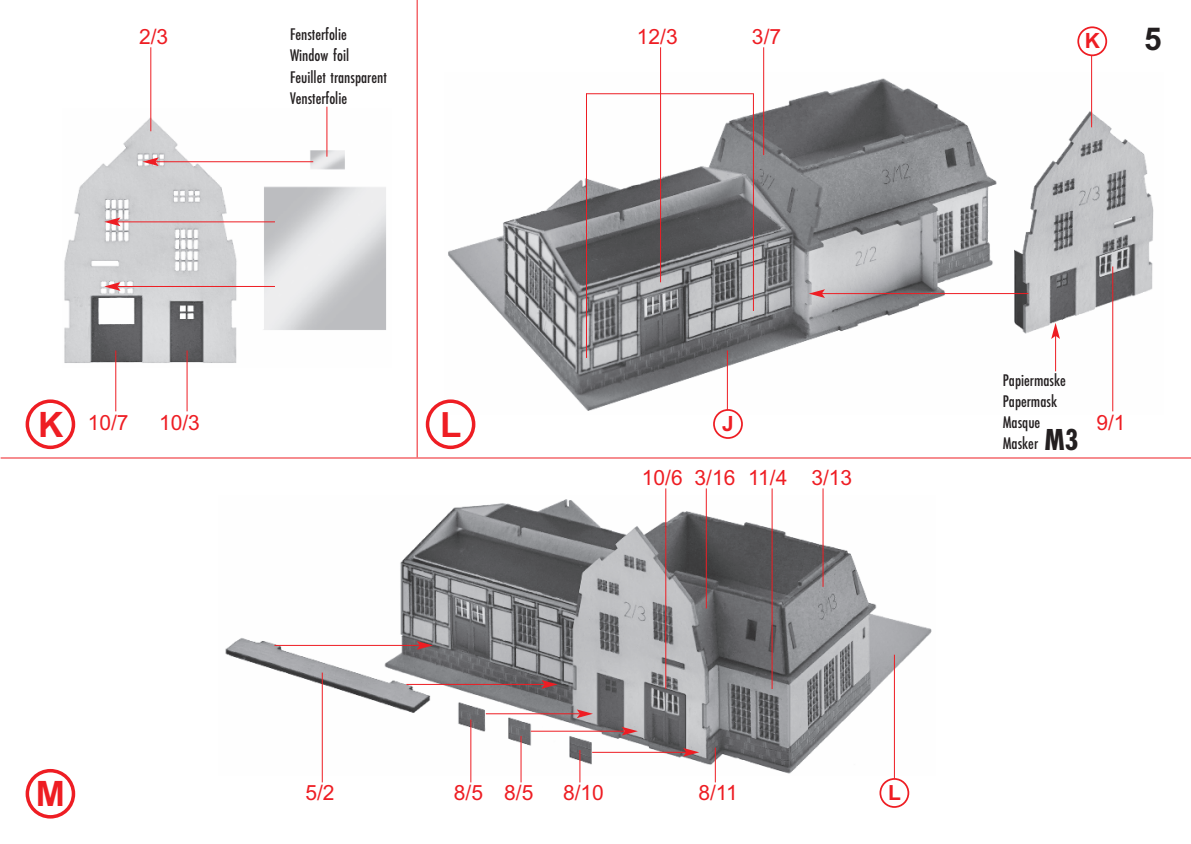
<style>
.page{position:relative;width:1191px;height:844px;background:#fff}
.page>*{position:absolute;margin:0;border:0;box-sizing:border-box;transform-origin:0 0}
.t1{font:700 35px "Arial";color:#ee1d23}
.t2{font:700 31.5px "Arial";color:#231f20}
.t3{font:21px "Arial";color:#ee1d23}
.t4{font:700 21px "Arial";color:#ee1d23}
.t5{font:17.5px/21px "Futura EF Medium Con";color:#231f20}
.s1{font-family:"Futura EF Bold Con";font-size:31.5px}
</style>
<div class="page">
<hr style="left:417px;top:0;width:1px;height:457px;background:#ee1d23">
<hr style="left:1px;top:457px;width:1190px;height:1px;background:#ee1d23">
<img style="left:64px;top:109px;width:322px;height:259px">
<img style="left:448px;top:72px;width:706px;height:340px">
<img style="left:225px;top:495px;width:707px;height:280px">
<hr style="left:150px;top:47px;width:1px;height:84px;background:#ee1d23">
<hr style="left:763px;top:47px;width:1px;height:108px;background:#ee1d23">
<hr style="left:1091px;top:55px;width:1px;height:72px;background:#ee1d23">
<hr style="left:706px;top:488px;width:1px;height:120px;background:#ee1d23">
<hr style="left:822px;top:488px;width:1px;height:98px;background:#ee1d23">
<hr style="left:665px;top:488px;width:1px;height:200px;background:#ee1d23">
<hr style="left:771px;top:488px;width:1px;height:200px;background:#ee1d23">
<hr style="left:727px;top:350px;width:1px;height:60px;background:#ee1d23">
<hr style="left:660px;top:47px;width:1px;height:235px;background:#ee1d23">
<hr style="left:586px;top:93px;width:167px;height:1px;background:#ee1d23">
<hr style="left:586px;top:93px;width:1px;height:265px;background:#ee1d23">
<hr style="left:753px;top:93px;width:1px;height:218px;background:#ee1d23">
<hr style="left:326px;top:107px;width:1px;height:50px;background:#ee1d23">
<hr style="left:115px;top:350px;width:1px;height:61px;background:#ee1d23">
<hr style="left:187px;top:350px;width:1px;height:61px;background:#ee1d23">
<hr style="left:1112px;top:266px;width:1px;height:145px;background:#ee1d23">
<hr style="left:156px;top:161px;width:157px;height:1px;background:#ee1d23">
<svg style="left:142px;top:157px;width:17px;height:9px"></svg>
<hr style="left:822px;top:293px;width:206px;height:1px;background:#ee1d23">
<svg style="left:809px;top:289px;width:16px;height:9px"></svg>
<hr style="left:1055px;top:336px;width:1px;height:35px;background:#ee1d23">
<svg style="left:1051px;top:323px;width:9px;height:16px"></svg>
<hr style="left:117px;top:221px;width:158px;height:1px;background:#ee1d23">
<svg style="left:104px;top:217px;width:16px;height:9px"></svg>
<hr style="left:117px;top:286px;width:158px;height:1px;background:#ee1d23">
<svg style="left:104px;top:282px;width:16px;height:9px"></svg>
<hr style="left:592px;top:751px;width:94px;height:1px;background:#ee1d23">
<svg style="left:683px;top:747px;width:16px;height:9px"></svg>
<hr style="left:531px;top:730px;width:94px;height:1px;background:#ee1d23">
<svg style="left:621px;top:726px;width:17px;height:9px"></svg>
<hr style="left:486px;top:713px;width:94px;height:1px;background:#ee1d23">
<svg style="left:577px;top:709px;width:16px;height:9px"></svg>
<hr style="left:406px;top:683px;width:138px;height:1px;background:#ee1d23">
<svg style="left:541px;top:679px;width:16px;height:9px"></svg>
<hr style="left:274px;top:644px;width:146px;height:1px;background:#ee1d23">
<svg style="left:417px;top:641px;width:16px;height:8px"></svg>
<svg style="left:26px;top:399px;width:49px;height:50px"></svg>
<svg style="left:426px;top:399px;width:49px;height:50px"></svg>
<svg style="left:713px;top:409px;width:30px;height:30px"></svg>
<svg style="left:1077px;top:26px;width:30px;height:30px"></svg>
<svg style="left:26px;top:769px;width:49px;height:49px"></svg>
<svg style="left:879px;top:777px;width:30px;height:30px"></svg>
<hr style="left:715px;top:747px;width:1px;height:35px;background:#ee1d23">
<hr style="left:894px;top:654px;width:1px;height:124px;background:#ee1d23">
<hr style="left:579px;top:750px;width:1px;height:32px;background:#ee1d23">
<hr style="left:520px;top:735px;width:1px;height:47px;background:#ee1d23">
<hr style="left:470px;top:719px;width:1px;height:63px;background:#ee1d23">
<hr style="left:322px;top:672px;width:1px;height:110px;background:#ee1d23">
<p class="t3" style="left:139px;top:24px;width:31px">2/3</p>
<h2 class="t2" style="left:1144px;top:20px;width:19px">5</h2>
<p class="t5" style="left:290px;top:25px;width:98px">Fensterfolie<br>Window foil<br>Feuillet transparent<br>Vensterfolie</p>
<p class="t3" style="left:637px;top:24px;width:42px">12/3</p>
<p class="t3" style="left:752px;top:24px;width:31px">3/7</p>
<p class="t4" style="left:1085px;top:29px;width:17px">K</p>
<p class="t5" style="left:1002px;top:370px;width:77px">Papiermaske<br>Papermask<br>Masque<br>Masker <span class="s1">M3</span></p>
<h1 class="t1" style="left:38px;top:404px;width:27px">K</h1>
<h1 class="t1" style="left:440px;top:404px;width:23px">L</h1>
<p class="t4" style="left:722px;top:411px;width:13px">J</p>
<p class="t3" style="left:159px;top:410px;width:42px">10/3</p>
<p class="t3" style="left:1096px;top:410px;width:31px">9/1</p>
<p class="t3" style="left:88px;top:410px;width:42px">10/7</p>
<p class="t3" style="left:642px;top:465px;width:212px">10/6 3/16 11/4 3/13</p>
<h1 class="t1" style="left:36px;top:773px;width:31px">M</h1>
<p class="t4" style="left:888px;top:780px;width:14px">L</p>
<p class="t3" style="left:305px;top:780px;width:31px">5/2</p>
<p class="t3" style="left:454px;top:780px;width:81px">8/5 8/5</p>
<p class="t3" style="left:563px;top:780px;width:42px">8/10</p>
<p class="t3" style="left:698px;top:780px;width:41px">8/11</p>
</div>
